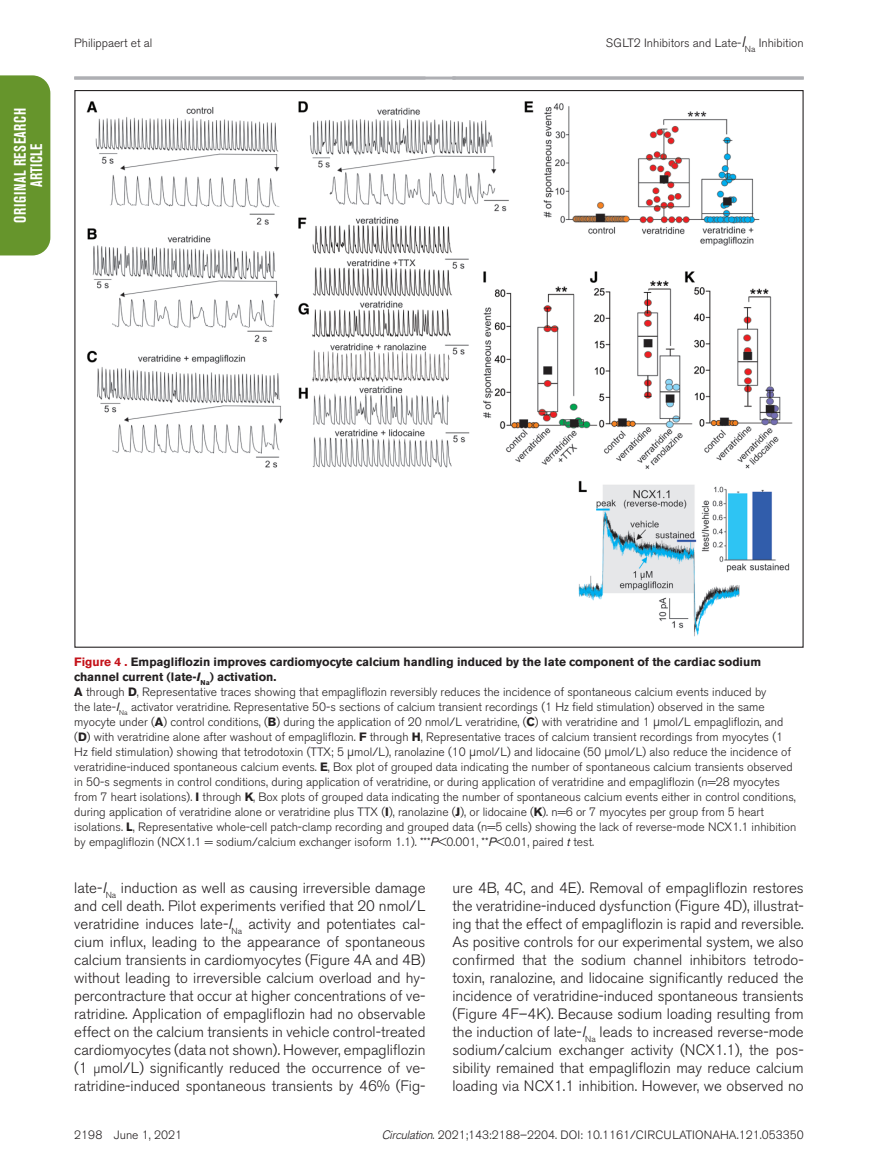
<style>
.page{position:relative;width:878px;height:1175px;background:#fff}
.page>*{position:absolute;margin:0;border:0;box-sizing:border-box;transform-origin:0 0}
.t1{font:700 condensed 16.5px/16.5px "Akzidenz Grotesk BE";letter-spacing:.045em;color:#fff;text-align:center;scale:.9 1}
.t2{font:300 15px/18px "Akzidenz Grotesk BE";color:#231f20;text-align:justify}
.t3{font:300 12px/15px "Akzidenz Grotesk BE";color:#231f20}
.s1{font-family:"Akzidenz Grotesk";font-style:italic;font-size:15px}
.s2{font-weight:700;color:#c4121a}
.s3{font-weight:700}
.s4{font-weight:700;font-style:italic}
.s5{font-weight:400;font-style:italic}
.s6{font-size:13.5px}
.s7{font-family:"Akzidenz Grotesk";font-style:italic}
</style>
<div class="page">
<div style="left:0;top:75px;width:50px;height:180px;background:#66952c"></div>
<hr style="left:74px;top:76px;width:381px;height:4px;background:#b9babe">
<svg style="left:452px;top:76px;width:351px;height:4px"></svg>
<svg style="left:74px;top:90px;width:730px;height:558px"></svg>
<h1 class="t1" style="left:12px;top:223px;width:128px;rotate:-90deg">ORIGINAL RESEARCH<br>ARTICLE</h1>
<p class="t3" style="left:74px;top:36px;width:80px">Philippaert et al</p>
<p class="t3" style="left:606px;top:36px;width:199px">SGLT2 Inhibitors and Late-<span class="s1">I</span><sub>Na</sub> Inhibition</p>
<p class="t3" style="left:74px;top:654px;width:723px"><span class="s2">Figure 4 .</span> <span class="s3">Empagliflozin improves cardiomyocyte calcium handling induced by the late component of the cardiac sodium channel current (late-</span><span class="s4">I</span><sub>Na</sub><span class="s3">) activation.<br>A</span> through <span class="s3">D</span>, Representative traces showing that empagliflozin reversibly reduces the incidence of spontaneous calcium events induced by<br>the late-<span class="s5">I</span><sub>Na</sub> activator veratridine. Representative 50-s sections of calcium transient recordings (1 Hz field stimulation) observed in the same myocyte under (<span class="s3">A</span>) control conditions, (<span class="s3">B</span>) during the application of 20 nmol/L veratridine, (<span class="s3">C</span>) with veratridine and 1 <span class="s6">µ</span>mol/L empagliflozin, and (<span class="s3">D</span>) with veratridine alone after washout of empagliflozin. <span class="s3">F</span> through <span class="s3">H</span>, Representative traces of calcium transient recordings from myocytes (1<br>Hz field stimulation) showing that tetrodotoxin (TTX; 5 <span class="s6">µ</span>mol/L), ranolazine (10 <span class="s6">µ</span>mol/L) and lidocaine (50 <span class="s6">µ</span>mol/L) also reduce the incidence of veratridine-induced spontaneous calcium events. <span class="s3">E</span>, Box plot of grouped data indicating the number of spontaneous calcium transients observed in 50-s segments in control conditions, during application of veratridine, or during application of veratridine and empagliflozin (n=28 myocytes from 7 heart isolations). <span class="s3">I</span> through <span class="s3">K</span>, Box plots of grouped data indicating the number of spontaneous calcium events either in control conditions, during application of veratridine alone or veratridine plus TTX (<span class="s3">I</span>), ranolazine (<span class="s3">J</span>), or lidocaine (<span class="s3">K</span>). n=6 or 7 myocytes per group from 5 heart isolations. <span class="s3">L</span>, Representative whole-cell patch-clamp recording and grouped data (n=5 cells) showing the lack of reverse-mode NCX1.1 inhibition by empagliflozin (NCX1.1 = sodium/calcium exchanger isoform 1.1). ***<span class="s5">P</span>&lt;0.001, **<span class="s5">P</span>&lt;0.01, paired <span class="s5">t</span> test.</p>
<p class="t2" style="left:74px;top:879px;width:353px">late-<span class="s7">I</span><sub>Na</sub> induction as well as causing irreversible damage and cell death. Pilot experiments verified that 20 nmol/L veratridine induces late-<span class="s7">I</span><sub>Na</sub> activity and potentiates cal&shy;cium influx, leading to the appearance of spontaneous calcium transients in cardiomyocytes (Figure 4A and 4B) without leading to irreversible calcium overload and hy&shy;percontracture that occur at higher concentrations of ve&shy;ratridine. Application of empagliflozin had no observable effect on the calcium transients in vehicle control-treated cardiomyocytes (data not shown). However, empagliflozin (1 <span class="s6">µ</span>mol/L) significantly reduced the occurrence of ve&shy;ratridine-induced spontaneous transients by 46% (Fig-</p>
<p class="t2" style="left:452px;top:879px;width:353px">ure 4B, 4C, and 4E). Removal of empagliflozin restores the veratridine-induced dysfunction (Figure 4D), illustrat&shy;ing that the effect of empagliflozin is rapid and reversible.<br>As positive controls for our experimental system, we also confirmed that the sodium channel inhibitors tetrodo&shy;toxin, ranalozine, and lidocaine significantly reduced the incidence of veratridine-induced spontaneous transients (Figure 4F–4K). Because sodium loading resulting from the induction of late-<span class="s7">I</span><sub>Na</sub> leads to increased reverse-mode sodium/calcium exchanger activity (NCX1.1), the pos&shy;sibility remained that empagliflozin may reduce calcium loading via NCX1.1 inhibition. However, we observed no</p>
<p class="t3" style="left:74px;top:1127px;width:109px">2198 June 1, 2021</p>
<p class="t3" style="left:382px;top:1127px;width:423px"><span class="s7">Circulation</span>. 2021;143:2188–2204. DOI: 10.1161/CIRCULATIONAHA.121.053350</p>
</div>
